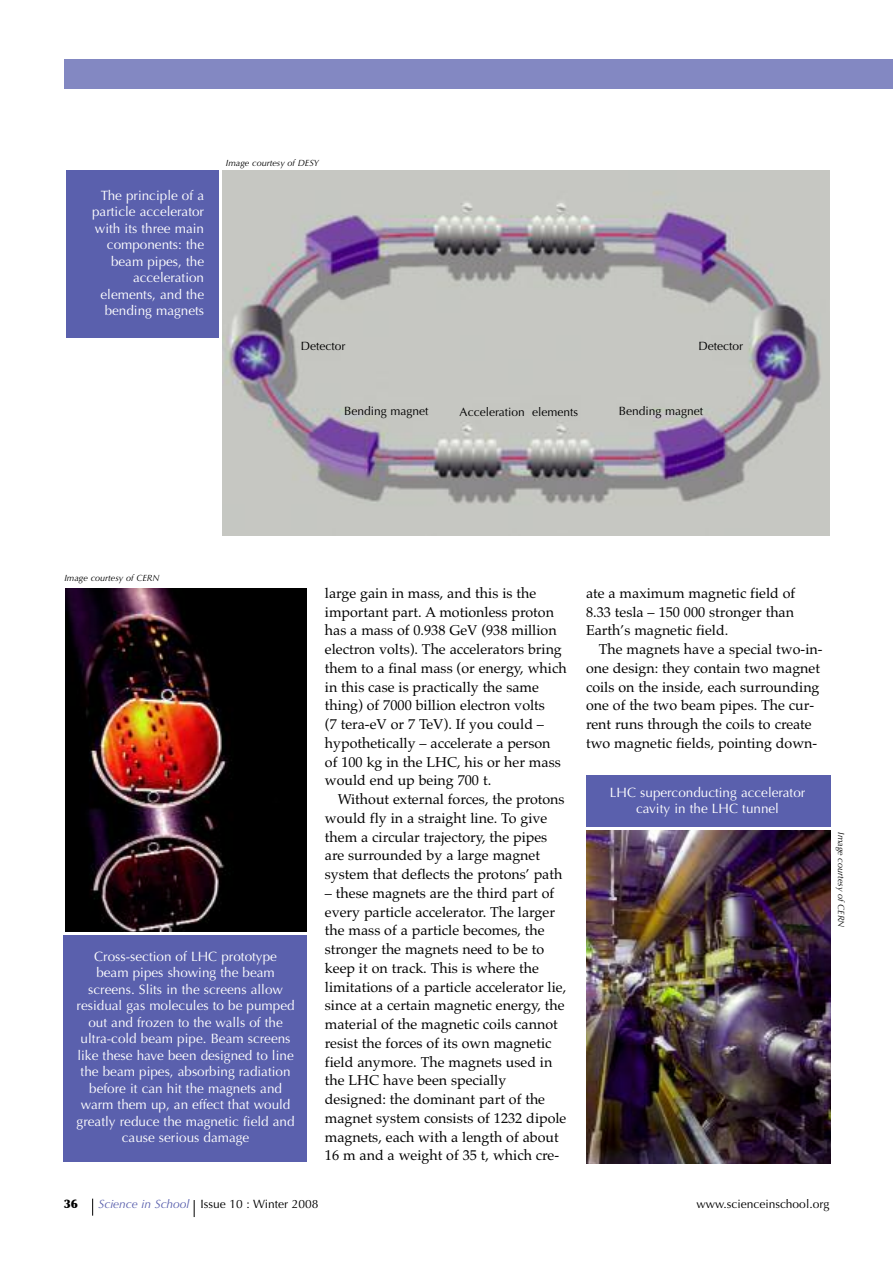
<style>
.page{position:relative;width:893px;height:1263px;background:#fff}
.page>*{position:absolute;margin:0;border:0;box-sizing:border-box;transform-origin:0 0}
.t1{font:14.25px/18.8px "Palatino";color:#000}
.t2{font:13.5px/16.5px "Optima";color:#fff;text-align:center}
.t3{font:12px "Optima";color:#000}
.t4{font:900 12px "Optima";color:#000}
.t5{font:italic 9px "Optima";color:#000}
.s1{font-style:italic;color:#5a60ad}
</style>
<div class="page">
<img style="left:223px;top:170px;width:606px;height:366px">
<div style="left:64px;top:935px;width:243px;height:227px;background:#5a60ad"></div>
<div style="left:67px;top:170px;width:152px;height:167px;background:#5a60ad"></div>
<div style="left:64px;top:60px;width:829px;height:29px;background:#8388c2"></div>
<svg style="left:92px;top:1198px;width:1px;height:17px"></svg>
<svg style="left:194px;top:1200px;width:1px;height:17px"></svg>
<img style="left:65px;top:588px;width:242px;height:343px">
<img style="left:586px;top:830px;width:244px;height:334px">
<div style="left:586px;top:776px;width:244px;height:51px;background:#5a60ad"></div>
<p class="t2" style="left:92px;top:187px;width:113px;text-align:right">The principle of a particle accelerator with its three main components: the beam pipes, the acceleration elements, and the bending magnets</p>
<p class="t5" style="left:226px;top:157px;width:94px">Image courtesy of DESY</p>
<p class="t3" style="left:301px;top:339px;width:46px">Detector</p>
<p class="t3" style="left:699px;top:339px;width:46px">Detector</p>
<p class="t3" style="left:344px;top:404px;width:86px">Bending magnet</p>
<p class="t3" style="left:460px;top:405px;width:120px">Acceleration elements</p>
<p class="t3" style="left:619px;top:404px;width:86px">Bending magnet</p>
<p class="t5" style="left:64px;top:573px;width:96px">Image courtesy of CERN</p>
<p class="t2" style="left:77px;top:948px;width:219px">Cross-section of LHC prototype beam pipes showing the beam screens. Slits in the screens allow residual gas molecules to be pumped out and frozen to the walls of the ultra-cold beam pipe. Beam screens like these have been designed to line the beam pipes, absorbing radiation before it can hit the magnets and warm them up, an effect that would greatly reduce the magnetic field and cause serious damage</p>
<p class="t1" style="left:325px;top:583px;width:243px">large gain in mass, and this is the important part. A motionless proton has a mass of 0.938 GeV (938 million electron volts). The accelerators bring them to a final mass (or energy, which in this case is practically the same thing) of 7000 billion electron volts<br>(7 tera-eV or 7 TeV). If you could – hypothetically – accelerate a person<br>of 100 kg in the LHC, his or her mass would end up being 700 t.</p>
<p class="t1" style="left:325px;top:790px;width:241px;text-indent:13px">Without external forces, the protons would fly in a straight line. To give them a circular trajectory, the pipes are surrounded by a large magnet system that deflects the protons’ path</p>
<p class="t1" style="left:325px;top:883px;width:243px">– these magnets are the third part of every particle accelerator. The larger the mass of a particle becomes, the stronger the magnets need to be to keep it on track. This is where the limitations of a particle accelerator lie, since at a certain magnetic energy, the material of the magnetic coils cannot resist the forces of its own magnetic field anymore. The magnets used in the LHC have been specially designed: the dominant part of the magnet system consists of 1232 dipole magnets, each with a length of about 16 m and a weight of 35 t, which cre-</p>
<p class="t1" style="left:586px;top:583px;width:211px;text-align:justify">ate a maximum magnetic field of 8.33 tesla – 150 000 stronger than Earth’s magnetic field.</p>
<p class="t1" style="left:586px;top:640px;width:238px;text-indent:13px">The magnets have a special two-in&shy;one design: they contain two magnet coils on the inside, each surrounding one of the two beam pipes. The cur&shy;rent runs through the coils to create two magnetic fields, pointing down-</p>
<p class="t2" style="left:610px;top:784px;width:197px">LHC superconducting accelerator cavity in the LHC tunnel</p>
<p class="t5" style="left:846px;top:832px;width:96px;rotate:90deg">Image courtesy of CERN</p>
<p class="t4" style="left:64px;top:1196px;width:16px">36</p>
<p class="t3" style="left:98px;top:1197px;width:222px"><span class="s1">Science in School</span> Issue 10 : Winter 2008</p>
<p class="t3" style="left:696px;top:1197px;width:134px">www.scienceinschool.org</p>
</div>
